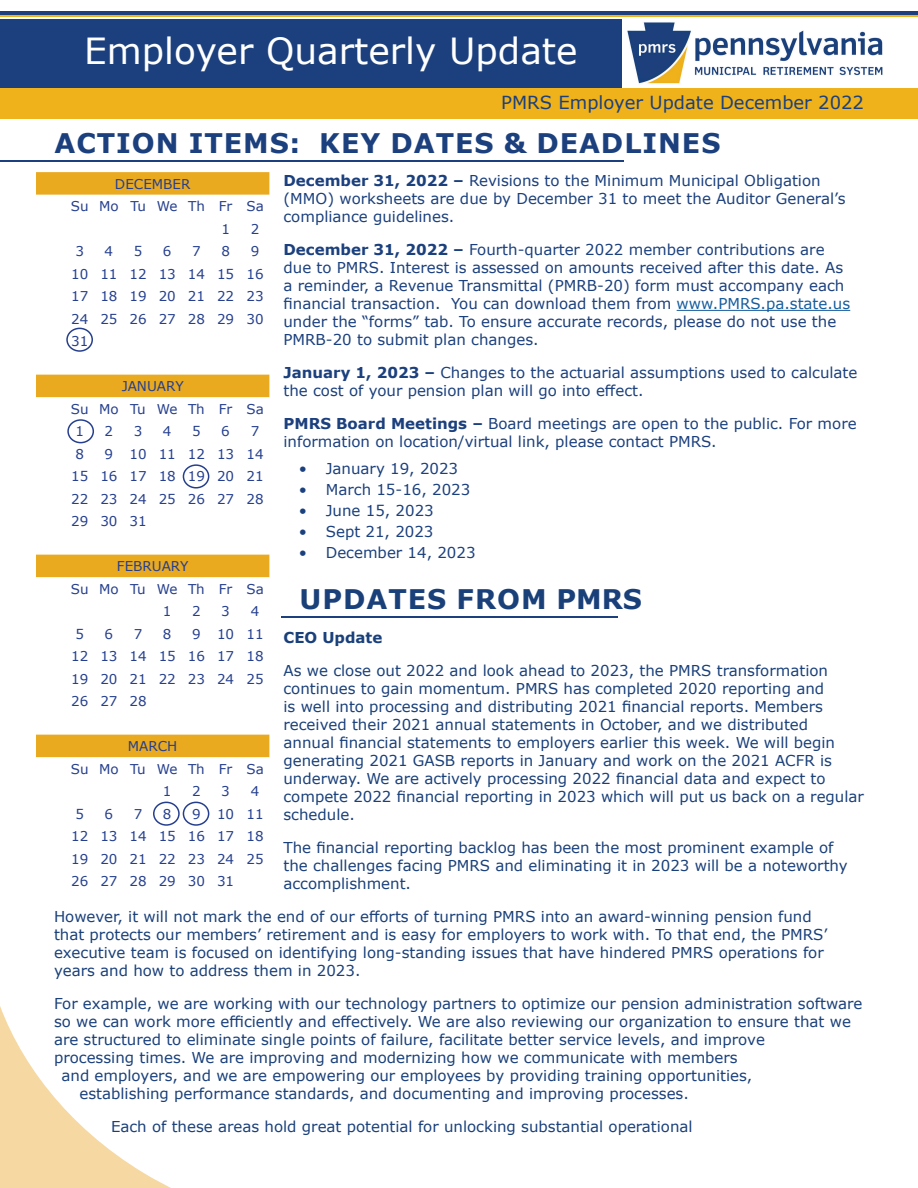
<style>
.page{position:relative;width:918px;height:1188px;background:#fff}
.page>*{position:absolute;margin:0;border:0;box-sizing:border-box;transform-origin:0 0}
.t1{font:36px "Verdana";color:#fff}
.t2{font:700 27px "Verdana";letter-spacing:.035em;color:#1b407d}
.t3{font:700 27px "Verdana";letter-spacing:.035em;color:#1a407a}
.t4{font:18px "Verdana";color:#1b407d}
.t5{font:15px/18px "Verdana";color:#1a407a}
.t6{font:15px/18px "Verdana";color:#1b407d}
.t7{font:700 15px "Verdana";color:#1a407a}
.t8{font:13.5px/22.5px "Verdana";color:#253f8e;text-align:justify}
.s1{font-weight:700}
.s2{color:#175d9e}
</style>
<div class="page">
<div style="left:0;top:19px;width:644px;height:69px;background:#1b407d"></div>
<img style="left:622px;top:14px;width:270px;height:74px">
<div style="left:0;top:88px;width:918px;height:31px;background:#efb21a"></div>
<hr style="left:0;top:15px;width:918px;height:2px;background:#efb21a">
<hr style="left:0;top:11px;width:918px;height:3px;background:#1b407d">
<svg style="left:0;top:1006px;width:171px;height:182px"></svg>
<hr style="left:677px;top:310px;width:173px;height:1px;background:#175d9e">
<hr style="left:0;top:160px;width:624px;height:2px;background:#1b407d">
<hr style="left:281px;top:617px;width:337px;height:1px;background:#1b407d">
<svg style="left:36px;top:172px;width:233px;height:585px"></svg>
<div style="left:66px;top:328px;width:27px;height:24px;border:2px solid #253f8e;border-radius:50%"></div>
<div style="left:183px;top:464px;width:26px;height:25px;border:2px solid #253f8e;border-radius:50%"></div>
<div style="left:153px;top:802px;width:27px;height:24px;border:2px solid #253f8e;border-radius:50%"></div>
<div style="left:183px;top:802px;width:26px;height:24px;border:2px solid #253f8e;border-radius:50%"></div>
<div style="left:67px;top:419px;width:27px;height:24px;border:2px solid #253f8e;border-radius:50%"></div>
<h1 class="t1" style="left:84px;top:26px;width:495px">Employer Quarterly Update</h1>
<p class="t4" style="left:501px;top:91px;width:364px">PMRS Employer Update December 2022</p>
<h2 class="t2" style="left:54px;top:124px;width:668px">ACTION ITEMS: KEY DATES &amp; DEADLINES</h2>
<p class="t6" style="left:284px;top:171px;width:564px"><span class="s1">December 31, 2022 –</span> Revisions to the Minimum Municipal Obligation (MMO) worksheets are due by December 31 to meet the Auditor General’s compliance guidelines.</p>
<p class="t6" style="left:284px;top:240px;width:568px"><span class="s1">December 31, 2022 –</span> Fourth-quarter 2022 member contributions are due to PMRS. Interest is assessed on amounts received after this date. As a reminder, a Revenue Transmittal (PMRB-20) form must accompany each financial transaction. You can download them from <span class="s2">www.PMRS.pa.state.us </span>under the “forms” tab. To ensure accurate records, please do not use the PMRB-20 to submit plan changes.</p>
<p class="t6" style="left:284px;top:363px;width:576px"><span class="s1">January 1, 2023 –</span> Changes to the actuarial assumptions used to calculate the cost of your pension plan will go into effect.</p>
<p class="t6" style="left:284px;top:414px;width:575px"><span class="s1">PMRS Board Meetings –</span> Board meetings are open to the public. For more information on location/virtual link, please contact PMRS.</p>
<p class="t6" style="left:299px;top:459px;width:161px">• January 19, 2023</p>
<p class="t6" style="left:299px;top:480px;width:173px">• March 15-16, 2023</p>
<p class="t6" style="left:299px;top:501px;width:137px">• June 15, 2023</p>
<p class="t6" style="left:299px;top:522px;width:136px">• Sept 21, 2023</p>
<p class="t6" style="left:299px;top:543px;width:178px">• December 14, 2023</p>
<p class="t8" style="left:115px;top:172px;width:77px">DECEMBER</p>
<p class="t8" style="left:71px;top:195px;width:194px">Su Mo Tu We Th Fr Sa</p>
<p class="t8" style="left:221px;top:217px;width:10px">1</p>
<p class="t8" style="left:251px;top:217px;width:10px">2</p>
<p class="t8" style="left:75px;top:240px;width:10px">3</p>
<p class="t8" style="left:105px;top:240px;width:10px">4</p>
<p class="t8" style="left:134px;top:240px;width:10px">5</p>
<p class="t8" style="left:163px;top:240px;width:10px">6</p>
<p class="t8" style="left:192px;top:240px;width:10px">7</p>
<p class="t8" style="left:221px;top:240px;width:10px">8</p>
<p class="t8" style="left:71px;top:240px;width:194px;text-align:left;text-indent:180px">9<br>10 11 12 13 14 15 16<br>17 18 19 20 21 22 23<br>24 25 26 27 28 29 30<br>31</p>
<p class="t8" style="left:122px;top:375px;width:63px">JANUARY</p>
<p class="t8" style="left:71px;top:397px;width:194px">Su Mo Tu We Th Fr Sa</p>
<p class="t8" style="left:75px;top:420px;width:10px">1</p>
<p class="t8" style="left:105px;top:420px;width:10px">2</p>
<p class="t8" style="left:134px;top:420px;width:10px">3</p>
<p class="t8" style="left:163px;top:420px;width:10px">4</p>
<p class="t8" style="left:192px;top:420px;width:10px">5</p>
<p class="t8" style="left:221px;top:420px;width:10px">6</p>
<p class="t8" style="left:251px;top:420px;width:10px">7</p>
<p class="t8" style="left:75px;top:442px;width:10px">8</p>
<p class="t8" style="left:71px;top:442px;width:194px;text-indent:33px">9 10 11 12 13 14<br>15 16 17 18 19 20 21<br>22 23 24 25 26 27 28<br>29 30 31</p>
<p class="t8" style="left:117px;top:555px;width:73px">FEBRUARY</p>
<p class="t8" style="left:71px;top:577px;width:194px">Su Mo Tu We Th Fr Sa</p>
<p class="t8" style="left:163px;top:600px;width:10px">1</p>
<p class="t8" style="left:192px;top:600px;width:10px">2</p>
<p class="t8" style="left:221px;top:600px;width:10px">3</p>
<p class="t8" style="left:251px;top:600px;width:10px">4</p>
<p class="t8" style="left:75px;top:622px;width:10px">5</p>
<p class="t8" style="left:105px;top:622px;width:10px">6</p>
<p class="t8" style="left:134px;top:622px;width:10px">7</p>
<p class="t8" style="left:163px;top:622px;width:10px">8</p>
<h2 class="t3" style="left:300px;top:580px;width:344px">UPDATES FROM PMRS</h2>
<p class="t7" style="left:284px;top:627px;width:100px">CEO Update</p>
<p class="t5" style="left:284px;top:662px;width:582px">As we close out 2022 and look ahead to 2023, the PMRS transformation continues to gain momentum. PMRS has completed 2020 reporting and<br>is well into processing and distributing 2021 financial reports. Members received their 2021 annual statements in October, and we distributed<br>annual financial statements to employers earlier this week. We will begin generating 2021 GASB reports in January and work on the 2021 ACFR is underway. We are actively processing 2022 financial data and expect to compete 2022 financial reporting in 2023 which will put us back on a regular schedule.</p>
<p class="t5" style="left:284px;top:839px;width:566px">The financial reporting backlog has been the most prominent example of the challenges facing PMRS and eliminating it in 2023 will be a noteworthy accomplishment.</p>
<p class="t5" style="left:54px;top:908px;width:775px">However, it will not mark the end of our efforts of turning PMRS into an award-winning pension fund that protects our members’ retirement and is easy for employers to work with. To that end, the PMRS’ executive team is focused on identifying long-standing issues that have hindered PMRS operations for years and how to address them in 2023.</p>
<p class="t5" style="left:54px;top:995px;width:810px">For example, we are working with our technology partners to optimize our pension administration software</p>
<p class="t5" style="left:54px;top:1013px;width:798px">so we can work more efficiently and effectively. We are also reviewing our organization to ensure that we</p>
<p class="t5" style="left:54px;top:1031px;width:713px">are structured to eliminate single points of failure, facilitate better service levels, and improve</p>
<p class="t5" style="left:54px;top:1049px;width:685px">processing times. We are improving and modernizing how we communicate with members</p>
<p class="t5" style="left:62px;top:1067px;width:692px">and employers, and we are empowering our employees by providing training opportunities,</p>
<p class="t5" style="left:80px;top:1085px;width:611px">establishing performance standards, and documenting and improving processes.</p>
<p class="t5" style="left:111px;top:1118px;width:583px">Each of these areas hold great potential for unlocking substantial operational</p>
<p class="t8" style="left:71px;top:622px;width:194px;text-indent:121px">9 10 11<br>12 13 14 15 16 17 18<br>19 20 21 22 23 24 25<br>26 27 28</p>
<p class="t8" style="left:128px;top:735px;width:51px">MARCH</p>
<p class="t8" style="left:71px;top:757px;width:194px">Su Mo Tu We Th Fr Sa</p>
<p class="t8" style="left:163px;top:780px;width:10px">1</p>
<p class="t8" style="left:192px;top:780px;width:10px">2</p>
<p class="t8" style="left:221px;top:780px;width:10px">3</p>
<p class="t8" style="left:251px;top:780px;width:10px">4</p>
<p class="t8" style="left:75px;top:802px;width:10px">5</p>
<p class="t8" style="left:105px;top:802px;width:10px">6</p>
<p class="t8" style="left:134px;top:802px;width:10px">7</p>
<p class="t8" style="left:163px;top:802px;width:10px">8</p>
<p class="t8" style="left:71px;top:802px;width:194px;text-indent:121px">9 10 11<br>12 13 14 15 16 17 18<br>19 20 21 22 23 24 25<br>26 27 28 29 30 31</p>
</div>
